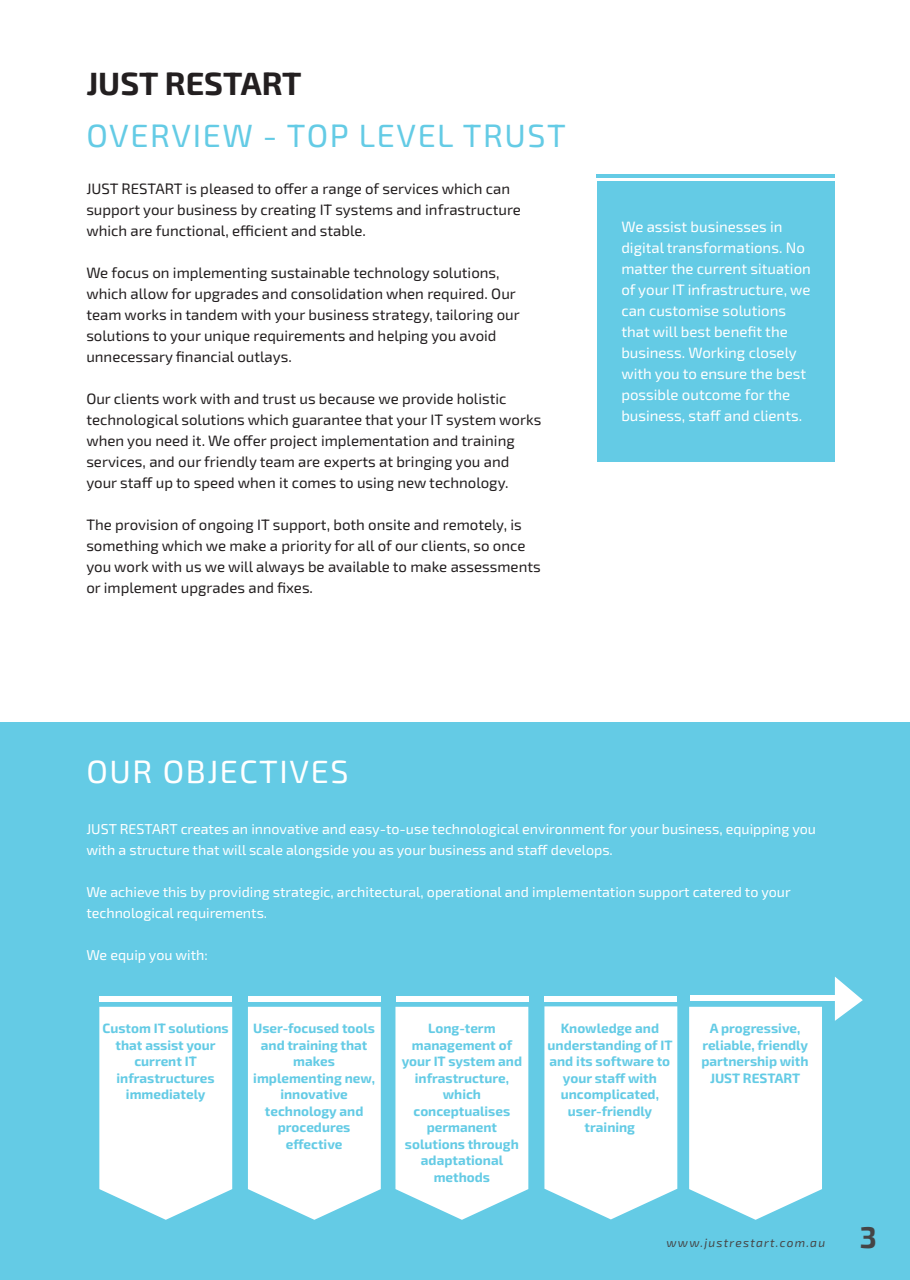
<style>
.page{position:relative;width:910px;height:1280px;background:#fff}
.page>*{position:absolute;margin:0;border:0;box-sizing:border-box;transform-origin:0 0}
.t1{font:32.25px "Exo 2";letter-spacing:.05em;color:#64cbe5}
.t2{font:32.25px "Exo 2";letter-spacing:.05em;color:#fff}
.t3{font:700 32.25px "Exo 2";color:#231f20}
.t4{font:700 30px "Exo 2";color:#454546}
.t5{font:15px/21px "Exo 2";color:#231f20}
.t6{font:15px/21px "Exo 2";color:#fff}
.t7{font:14.25px/21px "Exo 2";color:#fff}
.t8{font:700 13.5px/16.5px "Exo 2";color:#64cbe5;text-align:center}
.t9{font:italic 12px "Exo 2";letter-spacing:.1em;color:#454546}
</style>
<div class="page">
<div style="left:0;top:723px;width:910px;height:557px;background:#64cbe5"></div>
<div style="left:597px;top:182px;width:237px;height:280px;background:#64cbe5"></div>
<svg style="left:99px;top:1007px;width:133px;height:213px"></svg>
<svg style="left:248px;top:1007px;width:133px;height:213px"></svg>
<svg style="left:395px;top:1007px;width:133px;height:213px"></svg>
<svg style="left:544px;top:1006px;width:133px;height:213px"></svg>
<svg style="left:689px;top:1007px;width:133px;height:213px"></svg>
<div style="left:99px;top:996px;width:133px;height:5px;background:#fff"></div>
<div style="left:248px;top:996px;width:133px;height:5px;background:#fff"></div>
<div style="left:396px;top:996px;width:133px;height:5px;background:#fff"></div>
<div style="left:544px;top:996px;width:133px;height:5px;background:#fff"></div>
<div style="left:690px;top:995px;width:147px;height:6px;background:#fff"></div>
<svg style="left:835px;top:977px;width:28px;height:44px"></svg>
<hr style="left:597px;top:174px;width:238px;height:4px;background:#64cbe5">
<h1 class="t3" style="left:86px;top:61px;width:217px">JUST RESTART</h1>
<h1 class="t1" style="left:86px;top:113px;width:481px">OVERVIEW - TOP LEVEL TRUST</h1>
<p class="t5" style="left:86px;top:178px;width:436px">JUST RESTART is pleased to offer a range of services which can support your business by creating IT systems and infrastructure which are functional, efficient and stable.</p>
<p class="t5" style="left:86px;top:262px;width:435px">We focus on implementing sustainable technology solutions, which allow for upgrades and consolidation when required. Our team works in tandem with your business strategy, tailoring our solutions to your unique requirements and helping you avoid unnecessary financial outlays.</p>
<p class="t5" style="left:86px;top:388px;width:456px">Our clients work with and trust us because we provide holistic technological solutions which guarantee that your IT system works when you need it. We offer project implementation and training services, and our friendly team are experts at bringing you and your staff up to speed when it comes to using new technology.</p>
<p class="t5" style="left:86px;top:514px;width:456px">The provision of ongoing IT support, both onsite and remotely, is something which we make a priority for all of our clients, so once you work with us we will always be available to make assessments or implement upgrades and fixes.</p>
<p class="t6" style="left:621px;top:216px;width:191px">We assist businesses in digital transformations. No matter the current situation of your IT infrastructure, we can customise solutions that will best benefit the business. Working closely with you to ensure the best possible outcome for the business, staff and clients.</p>
<h1 class="t2" style="left:86px;top:749px;width:264px">OUR OBJECTIVES</h1>
<p class="t7" style="left:86px;top:817px;width:731px">JUST RESTART creates an innovative and easy-to-use technological environment for your business, equipping you with a structure that will scale alongside you as your business and staff develops.</p>
<p class="t7" style="left:86px;top:880px;width:706px">We achieve this by providing strategic, architectural, operational and implementation support catered to your technological requirements.</p>
<p class="t7" style="left:86px;top:943px;width:123px">We equip you with:</p>
<p class="t8" style="left:102px;top:1020px;width:128px">Custom IT solutions that assist your current IT infrastructures immediately</p>
<p class="t8" style="left:253px;top:1020px;width:123px">User-focused tools and training that makes implementing new, innovative technology and procedures effective</p>
<p class="t8" style="left:402px;top:1020px;width:122px">Long-term management of your IT system and infrastructure, which conceptualises permanent solutions through adaptational methods</p>
<p class="t8" style="left:548px;top:1020px;width:126px">Knowledge and understanding of IT and its software to your staff with uncomplicated, user-friendly training</p>
<p class="t8" style="left:701px;top:1020px;width:109px">A progressive, reliable, friendly partnership with<br>JUST RESTART</p>
<p class="t9" style="left:667px;top:1234px;width:160px">www.justrestart.com.au</p>
<h2 class="t4" style="left:860px;top:1217px;width:19px">3</h2>
</div>
